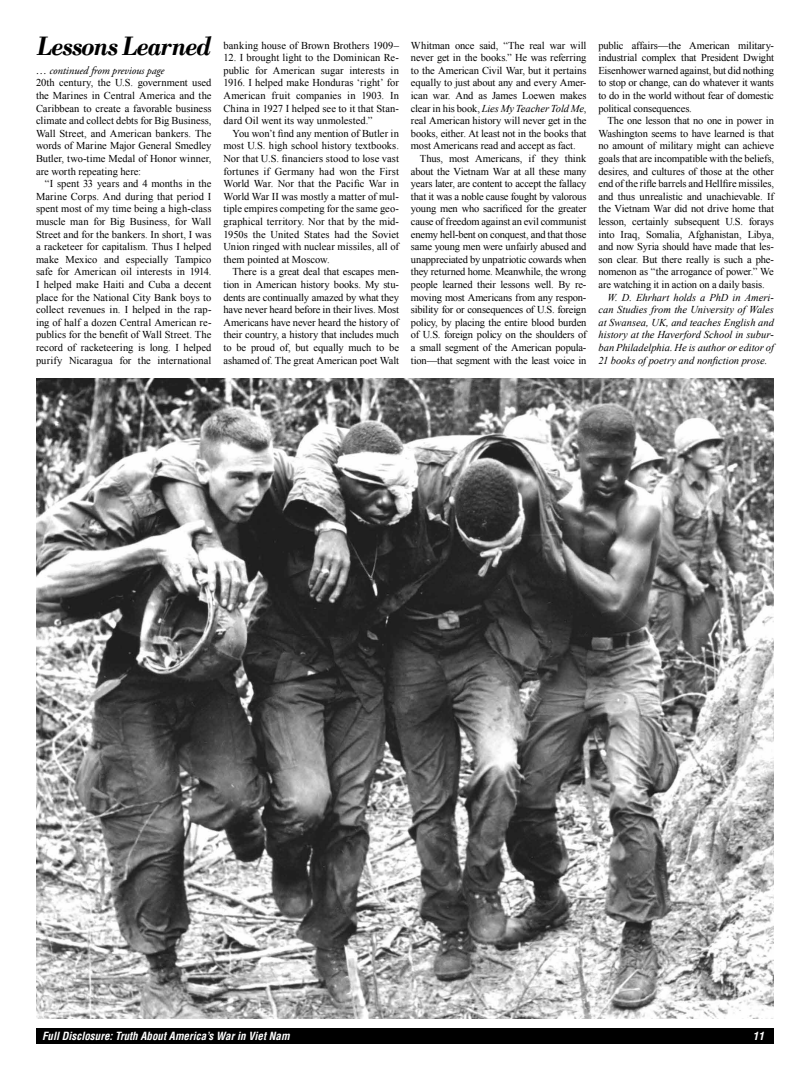
<style>
.page{position:relative;width:810px;height:1080px;background:#fff}
.page>*{position:absolute;margin:0;border:0;box-sizing:border-box;transform-origin:0 0}
.t1{font:italic 700 28px "Bodoni";letter-spacing:-.05em;color:#000;scale:.9 1}
.t2{font:italic 700 condensed 11px "Helvetica";color:#fff}
.t3{font:italic 11px "Adobe Garamond Pro";letter-spacing:-.01em;color:#000}
.t4{font:10.5px/12.6px "Times New Roman";letter-spacing:-.005em;color:#000;text-align:justify}
.t5{font:italic 10.5px/12.6px "Times New Roman";color:#000;text-align:justify}
.s1{font-style:italic}
</style>
<div class="page">
<div style="left:36px;top:1028px;width:738px;height:16px;background:#000"></div>
<img style="left:36px;top:379px;width:738px;height:640px">
<h1 class="t1" style="left:36px;top:29px;width:196px">Lessons Learned</h1>
<p class="t3" style="left:36px;top:64px;width:130px">… continued from previous page</p>
<p class="t4" style="left:36px;top:76px;width:177px">20th century, the U.S. government used the Marines in Central America and the Caribbean to create a favorable business climate and collect debts for Big Business, Wall Street, and American bankers. The words of Marine Major General Smedley Butler, two-time Medal of Honor winner, are worth repeating here:</p>
<p class="t4" style="left:36px;top:177px;width:177px;text-indent:9px">“I spent 33 years and 4 months in the Marine Corps. And during that period I spent most of my time being a high-class muscle man for Big Business, for Wall Street and for the bankers. In short, I was a racketeer for capitalism. Thus I helped make Mexico and especially Tampico safe for American oil interests in 1914.<br>I helped make Haiti and Cuba a decent place for the National City Bank boys to collect revenues in. I helped in the rap&shy;ing of half a dozen Central American re&shy;publics for the benefit of Wall Street. The record of racketeering is long. I helped purify Nicaragua for the international</p>
<p class="t4" style="left:223px;top:39px;width:177px">banking house of Brown Brothers 1909–</p>
<p class="t4" style="left:223px;top:51px;width:177px">12. I brought light to the Dominican Re&shy;public for American sugar interests in 1916. I helped make Honduras ‘right’ for American fruit companies in 1903. In China in 1927 I helped see to it that Stan&shy;dard Oil went its way unmolested.”</p>
<p class="t4" style="left:223px;top:127px;width:177px;text-indent:9px">You won’t find any mention of Butler in most U.S. high school history textbooks.<br>Nor that U.S. financiers stood to lose vast fortunes if Germany had won the First World War. Nor that the Pacific War in World War II was mostly a matter of mul&shy;tiple empires competing for the same geo&shy;graphical territory. Nor that by the mid-1950s the United States had the Soviet Union ringed with nuclear missiles, all of them pointed at Moscow.</p>
<p class="t4" style="left:223px;top:265px;width:177px;text-indent:9px">There is a great deal that escapes men&shy;tion in American history books. My stu&shy;dents are continually amazed by what they have never heard before in their lives. Most Americans have never heard the history of their country, a history that includes much to be proud of, but equally much to be ashamed of. The great American poet Walt</p>
<p class="t4" style="left:411px;top:39px;width:177px">Whitman once said, “The real war will never get in the books.” He was referring to the American Civil War, but it pertains equally to just about any and every Amer&shy;ican war. And as James Loewen makes clear in his book, <span class="s1">Lies My Teacher Told Me</span>, real American history will never get in the books, either. At least not in the books that most Americans read and accept as fact.</p>
<p class="t4" style="left:411px;top:152px;width:177px;text-indent:9px">Thus, most Americans, if they think about the Vietnam War at all these many years later, are content to accept the fallacy that it was a noble cause fought by valorous young men who sacrificed for the greater cause of freedom against an evil communist enemy hell-bent on conquest, and that those same young men were unfairly abused and unappreciated by unpatriotic cowards when they returned home. Meanwhile, the wrong people learned their lessons well. By re&shy;moving most Americans from any respon&shy;sibility for or consequences of U.S. foreign policy, by placing the entire blood burden of U.S. foreign policy on the shoulders of a small segment of the American popula&shy;tion—that segment with the least voice in</p>
<p class="t4" style="left:598px;top:39px;width:177px">public affairs—the American military&shy;industrial complex that President Dwight Eisenhower warned against, but did nothing to stop or change, can do whatever it wants to do in the world without fear of domestic political consequences.</p>
<p class="t4" style="left:598px;top:114px;width:177px;text-indent:9px">The one lesson that no one in power in Washington seems to have learned is that no amount of military might can achieve goals that are incompatible with the beliefs, desires, and cultures of those at the other end of the rifle barrels and Hellfire missiles, and thus unrealistic and unachievable. If the Vietnam War did not drive home that lesson, certainly subsequent U.S. forays into Iraq, Somalia, Afghanistan, Libya, and now Syria should have made that les&shy;son clear. But there really is such a phe&shy;nomenon as “the arrogance of power.” We are watching it in action on a daily basis.</p>
<p class="t5" style="left:598px;top:291px;width:177px;text-indent:9px">W. D. Ehrhart holds a PhD in Ameri&shy;can Studies from the University of Wales at Swansea, UK, and teaches English and history at the Haverford School in subur&shy;ban Philadelphia. He is author or editor of 21 books of poetry and nonfiction prose.</p>
<p class="t2" style="left:42px;top:1029px;width:249px">Full Disclosure: Truth About America’s War in Viet Nam</p>
<p class="t2" style="left:753px;top:1029px;width:12px">11</p>
</div>
